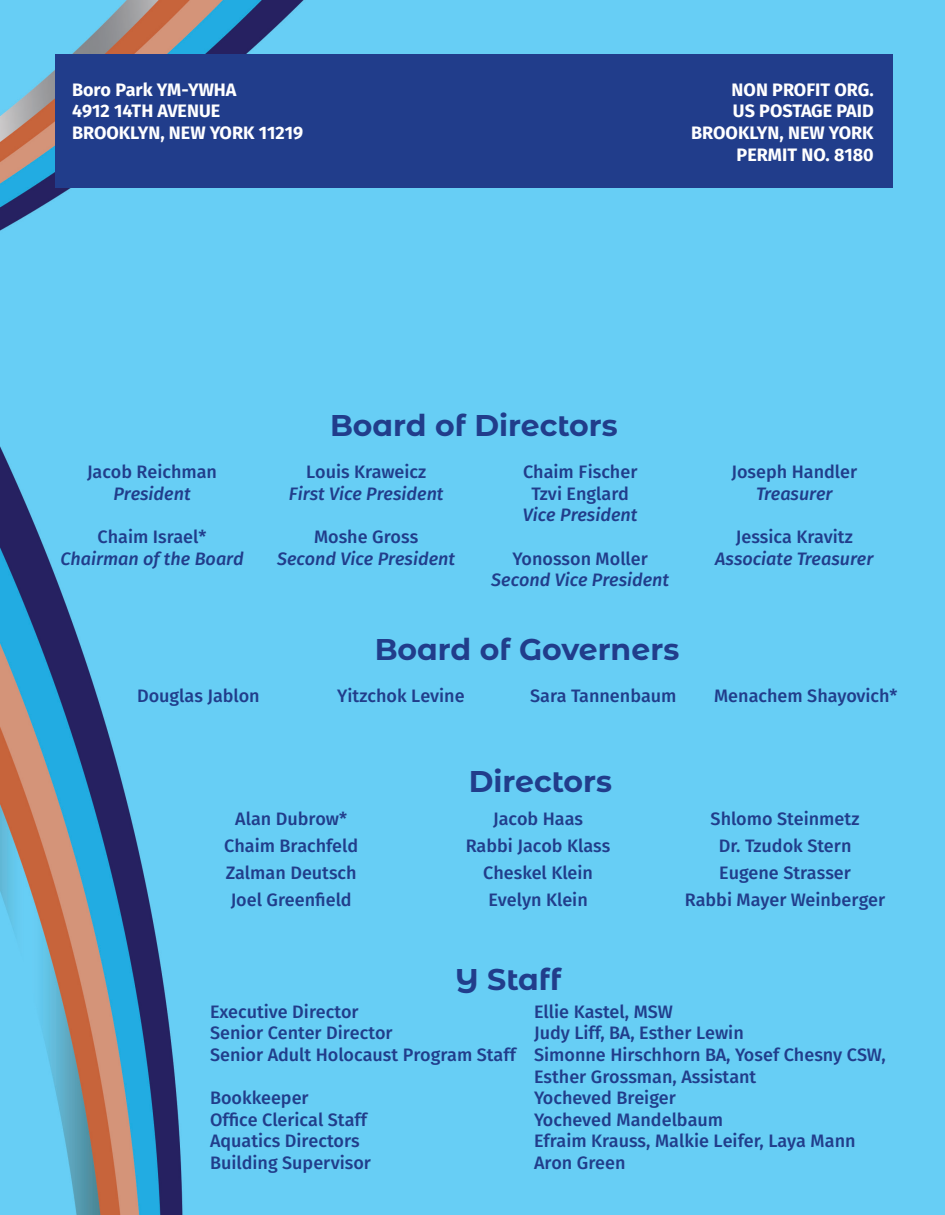
<style>
.page{position:relative;width:945px;height:1215px;background:#fff}
.page>*{position:absolute;margin:0;border:0;box-sizing:border-box;transform-origin:0 0}
.t1{font:700 30px "Montserrat Alternates";color:#213d8b}
.t2{font:500 18px "Fira Sans";color:#213d8b}
.t3{font:italic 500 18px "Fira Sans";color:#213d8b}
.t4{font:700 18px "Fira Sans";color:#fff}
</style>
<div class="page">
<img style="left:0;top:0;width:945px;height:1215px">
<div style="left:55px;top:54px;width:837px;height:134px;background:#213d8b"></div>
<p class="t4" style="left:72px;top:74px;width:166px">Boro Park YM-YWHA</p>
<p class="t4" style="left:732px;top:74px;width:144px">NON PROFIT ORG.</p>
<p class="t4" style="left:72px;top:96px;width:150px">4912 14TH AVENUE</p>
<p class="t4" style="left:733px;top:96px;width:142px">US POSTAGE PAID</p>
<p class="t4" style="left:72px;top:117px;width:233px">BROOKLYN, NEW YORK 11219</p>
<p class="t4" style="left:691px;top:117px;width:184px">BROOKLYN, NEW YORK</p>
<p class="t4" style="left:737px;top:139px;width:139px">PERMIT NO. 8180</p>
<p class="t2" style="left:87px;top:457px;width:132px">Jacob Reichman</p>
<p class="t3" style="left:113px;top:479px;width:79px">President</p>
<p class="t2" style="left:98px;top:522px;width:111px">Chaim Israel*</p>
<p class="t3" style="left:60px;top:544px;width:185px">Chairman of the Board</p>
<p class="t1" style="left:330px;top:404px;width:289px">Board of Directors</p>
<p class="t2" style="left:306px;top:457px;width:122px">Louis Kraweicz</p>
<p class="t3" style="left:289px;top:479px;width:156px">First Vice President</p>
<p class="t2" style="left:314px;top:522px;width:106px">Moshe Gross</p>
<p class="t3" style="left:277px;top:544px;width:179px">Second Vice President</p>
<p class="t2" style="left:523px;top:457px;width:116px">Chaim Fischer</p>
<p class="t2" style="left:531px;top:479px;width:99px">Tzvi Englard</p>
<p class="t3" style="left:523px;top:501px;width:116px">Vice President</p>
<p class="t2" style="left:513px;top:544px;width:137px">Yonosson Moller</p>
<p class="t3" style="left:491px;top:565px;width:179px">Second Vice President</p>
<p class="t1" style="left:375px;top:628px;width:306px">Board of Governers</p>
<p class="t2" style="left:732px;top:457px;width:127px">Joseph Handler</p>
<p class="t3" style="left:756px;top:479px;width:78px">Treasurer</p>
<p class="t2" style="left:736px;top:522px;width:119px">Jessica Kravitz</p>
<p class="t3" style="left:715px;top:544px;width:160px">Associate Treasurer</p>
<p class="t2" style="left:137px;top:681px;width:124px">Douglas Jablon</p>
<p class="t2" style="left:337px;top:681px;width:129px">Yitzchok Levine</p>
<p class="t2" style="left:530px;top:681px;width:148px">Sara Tannenbaum</p>
<p class="t2" style="left:714px;top:681px;width:185px">Menachem Shayovich*</p>
<p class="t2" style="left:235px;top:804px;width:113px">Alan Dubrow*</p>
<p class="t2" style="left:224px;top:831px;width:135px">Chaim Brachfeld</p>
<p class="t2" style="left:226px;top:858px;width:133px">Zalman Deutsch</p>
<p class="t2" style="left:231px;top:885px;width:123px">Joel Greenfield</p>
<p class="t1" style="left:469px;top:760px;width:145px">Directors</p>
<p class="t2" style="left:493px;top:804px;width:91px">Jacob Haas</p>
<p class="t2" style="left:466px;top:831px;width:146px">Rabbi Jacob Klass</p>
<p class="t2" style="left:483px;top:858px;width:111px">Cheskel Klein</p>
<p class="t2" style="left:488px;top:885px;width:101px">Evelyn Klein</p>
<p class="t1" style="left:455px;top:957px;width:107px">Y Staff</p>
<p class="t2" style="left:711px;top:804px;width:150px">Shlomo Steinmetz</p>
<p class="t2" style="left:719px;top:831px;width:134px">Dr. Tzudok Stern</p>
<p class="t2" style="left:719px;top:858px;width:133px">Eugene Strasser</p>
<p class="t2" style="left:685px;top:885px;width:202px">Rabbi Mayer Weinberger</p>
<p class="t2" style="left:210px;top:997px;width:150px">Executive Director</p>
<p class="t2" style="left:534px;top:997px;width:140px">Ellie Kastel, MSW</p>
<p class="t2" style="left:210px;top:1019px;width:184px">Senior Center Director</p>
<p class="t2" style="left:534px;top:1019px;width:211px">Judy Liff, BA, Esther Lewin</p>
<p class="t2" style="left:210px;top:1040px;width:677px">Senior Adult Holocaust Program Staff Simonne Hirschhorn BA, Yosef Chesny CSW,</p>
<p class="t2" style="left:534px;top:1062px;width:224px">Esther Grossman, Assistant</p>
<p class="t2" style="left:210px;top:1084px;width:100px">Bookkeeper</p>
<p class="t2" style="left:534px;top:1084px;width:143px">Yocheved Breiger</p>
<p class="t2" style="left:210px;top:1105px;width:158px">Office Clerical Staff</p>
<p class="t2" style="left:534px;top:1105px;width:191px">Yocheved Mandelbaum</p>
<p class="t2" style="left:210px;top:1127px;width:151px">Aquatics Directors</p>
<p class="t2" style="left:534px;top:1127px;width:323px">Efraim Krauss, Malkie Leifer, Laya Mann</p>
<p class="t2" style="left:210px;top:1148px;width:162px">Building Supervisor</p>
<p class="t2" style="left:534px;top:1148px;width:93px">Aron Green</p>
</div>
